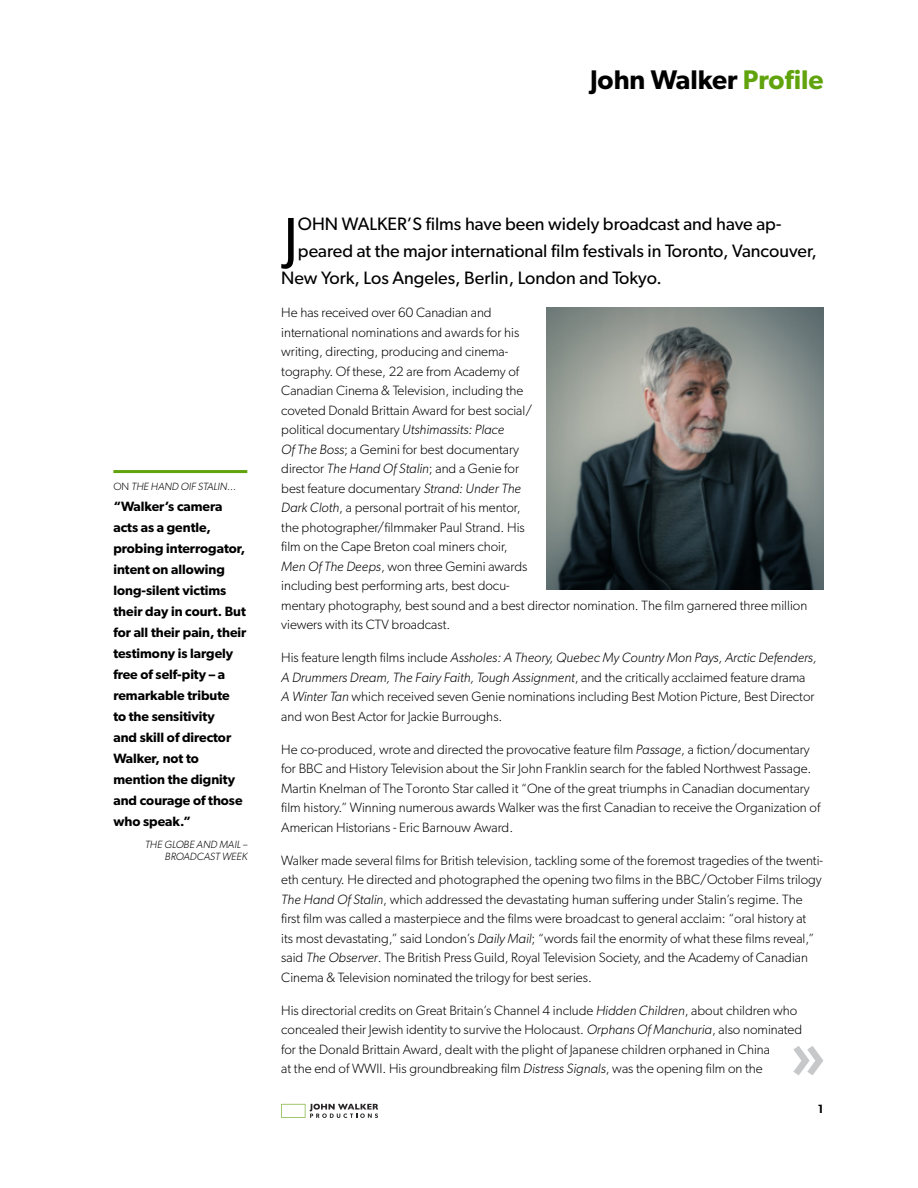
<style>
.page{position:relative;width:918px;height:1188px;background:#fff}
.page>*{position:absolute;margin:0;border:0;box-sizing:border-box;transform-origin:0 0}
.t1{font:57.15px "Gibson";color:#000}
.t2{font:600 27px "Gibson";color:#000}
.t3{font:18px "Gibson";color:#000}
.t4{font:300 13.5px/19.5px "Gibson";color:#000}
.t5{font:600 13.5px/21px "Gibson";color:#000}
.t6{font:600 12px "Gibson";color:#000}
.t7{font:italic 300 10.5px/12px "Gibson";color:#000;text-align:right}
.s1{color:#61a30d}
.s2{font-style:normal}
.s3{font-style:italic}
</style>
<div class="page">
<svg style="left:281px;top:1104px;width:97px;height:14px"></svg>
<img style="left:546px;top:308px;width:278px;height:282px">
<hr style="left:113px;top:470px;width:134px;height:3px;background:#61a30d">
<svg style="left:793px;top:1046px;width:30px;height:29px"></svg>
<h2 class="t2" style="left:590px;top:64px;width:235px">John Walker <span class="s1">Profile</span></h2>
<p class="t7" style="left:113px;top:480px;width:124px"><span class="s2">ON</span> THE HAND OIF STALIN<span class="s2">...</span></p>
<p class="t5" style="left:113px;top:496px;width:135px">“Walker’s camera acts as a gentle, probing interrogator, intent on allowing long-silent victims their day in court. But for all their pain, their testimony is largely free of self-pity – a remarkable tribute<br>to the sensitivity<br>and skill of director<br>Walker, not to mention the dignity and courage of those who speak.”</p>
<p class="t7" style="left:145px;top:839px;width:104px">THE GLOBE AND MAIL –<br>BROADCAST WEEK</p>
<h1 class="t1" style="left:284px;top:203px;width:16px">J</h1>
<h3 class="t3" style="left:298px;top:213px;width:485px">OHN WALKER’S films have been widely broadcast and have ap-</h3>
<h3 class="t3" style="left:298px;top:240px;width:521px">peared at the major international film festivals in Toronto, Vancouver,</h3>
<h3 class="t3" style="left:281px;top:267px;width:382px">New York, Los Angeles, Berlin, London and Tokyo.</h3>
<p class="t4" style="left:281px;top:303px;width:528px">He has received over 60 Canadian and<br>international nominations and awards for his<br>writing, directing, producing and cinema-<br>tography. Of these, 22 are from Academy of<br>Canadian Cinema &amp; Television, including the<br>coveted Donald Brittain Award for best social/<br>political documentary <span class="s3">Utshimassits: Place<br>Of The Boss</span>; a Gemini for best documentary<br>director <span class="s3">The Hand Of Stalin</span>; and a Genie for<br>best feature documentary <span class="s3">Strand: Under The<br>Dark Cloth</span>, a personal portrait of his mentor,<br>the photographer/filmmaker Paul Strand. His<br>film on the Cape Breton coal miners choir,<br><span class="s3">Men Of The Deeps</span>, won three Gemini awards<br>including best performing arts, best docu-<br>mentary photography, best sound and a best director nomination. The film garnered three million viewers with its CTV broadcast.</p>
<p class="t4" style="left:281px;top:648px;width:537px">His feature length films include <span class="s3">Assholes: A Theory, Quebec My Country Mon Pays, Arctic Defenders, A Drummers Dream, The Fairy Faith, Tough Assignment</span>, and the critically acclaimed feature drama <span class="s3">A Winter Tan</span> which received seven Genie nominations including Best Motion Picture, Best Director and won Best Actor for Jackie Burroughs.</p>
<p class="t4" style="left:281px;top:739px;width:541px">He co-produced, wrote and directed the provocative feature film <span class="s3">Passage</span>, a fiction/documentary for BBC and History Television about the Sir John Franklin search for the fabled Northwest Passage.<br>Martin Knelman of The Toronto Star called it “One of the great triumphs in Canadian documentary film history.” Winning numerous awards Walker was the first Canadian to receive the Organization of American Historians - Eric Barnouw Award.</p>
<p class="t4" style="left:281px;top:850px;width:543px">Walker made several films for British television, tackling some of the foremost tragedies of the twenti&shy;eth century. He directed and photographed the opening two films in the BBC/October Films trilogy <span class="s3">The Hand Of Stalin</span>, which addressed the devastating human suffering under Stalin’s regime. The first film was called a masterpiece and the films were broadcast to general acclaim: “oral history at<br>its most devastating,” said London’s <span class="s3">Daily Mail</span>; “words fail the enormity of what these films reveal,” said <span class="s3">The Observer</span>. The British Press Guild, Royal Television Society, and the Academy of Canadian Cinema &amp; Television nominated the trilogy for best series.</p>
<p class="t4" style="left:281px;top:1000px;width:523px">His directorial credits on Great Britain’s Channel 4 include <span class="s3">Hidden Children</span>, about children who concealed their Jewish identity to survive the Holocaust. <span class="s3">Orphans Of Manchuria</span>, also nominated for the Donald Brittain Award, dealt with the plight of Japanese children orphaned in China<br>at the end of WWII. His groundbreaking film <span class="s3">Distress Signals</span>, was the opening film on the</p>
<p class="t6" style="left:818px;top:1102px;width:7px">1</p>
</div>
